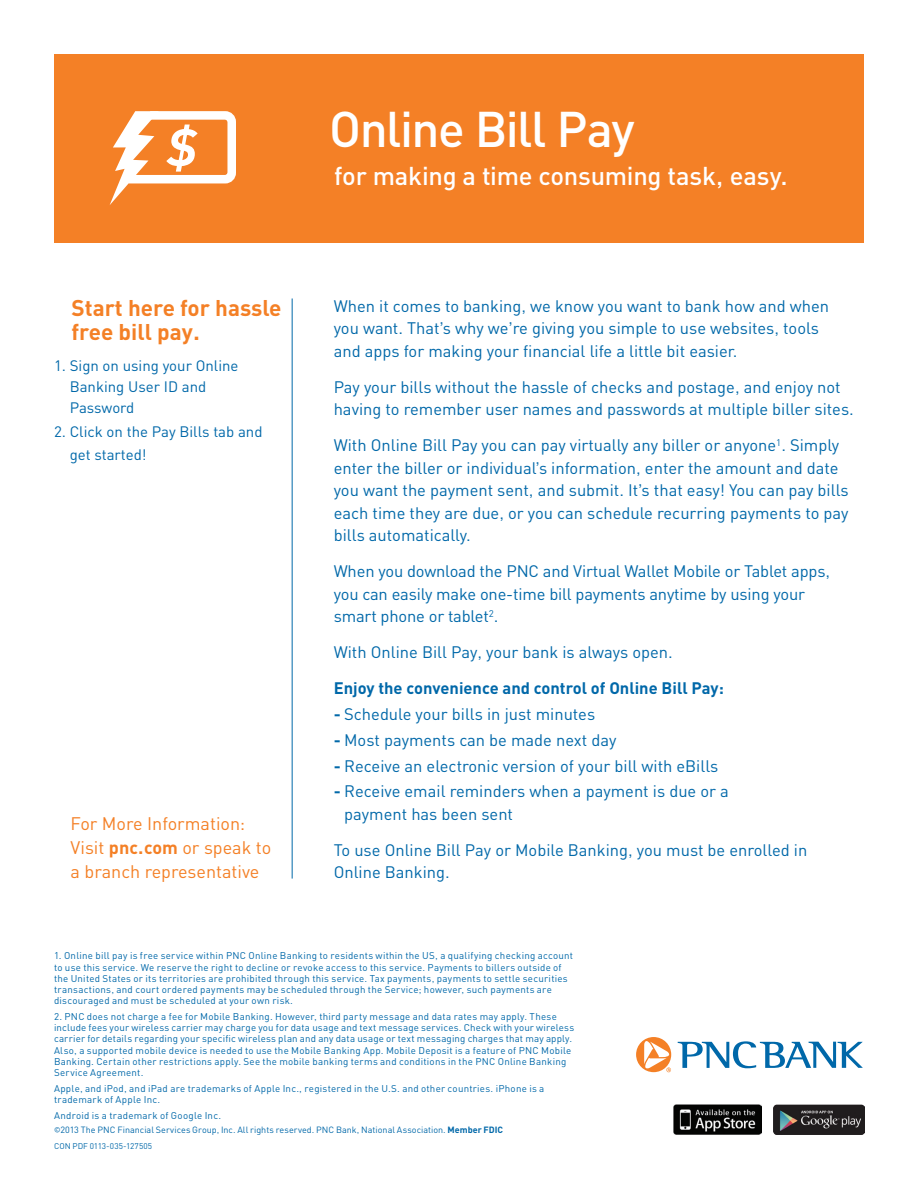
<style>
.page{position:relative;width:918px;height:1188px;background:#fff}
.page>*{position:absolute;margin:0;border:0;box-sizing:border-box;transform-origin:0 0}
.t1{font:italic 700 51.15px "PNC Sans";color:#fff}
.t2{font:500 49.5px "PNC Sans";letter-spacing:-.03em;color:#fff}
.t3{font:500 25.5px "PNC Sans";letter-spacing:-.01em;color:#fff}
.t4{font:700 22.5px/24px "PNC Sans";color:#f48026}
.t5{font:18px/24px "PNC Sans";color:#f48026}
.t6{font:16.5px/22.5px "PNC Sans";color:#0068a9}
.t7{font:700 16.5px "PNC Sans";color:#0068a9}
.t8{font:15px/21px "PNC Sans";color:#0068a9}
.t9{font:9.75px/11.2px "PNC Sans";letter-spacing:.025em;color:#0068a9}
.t10{font:9px "PNC Sans";color:#0068a9}
.t11{font:8.25px "PNC Sans";letter-spacing:.01em;color:#0068a9}
.s1{font-weight:700}
</style>
<div class="page">
<div style="left:54px;top:54px;width:810px;height:189px;background:#f48026"></div>
<svg style="left:636px;top:1037px;width:35px;height:35px"></svg>
<svg style="left:678px;top:1041px;width:185px;height:27px"></svg>
<hr style="left:292px;top:298px;width:1px;height:581px;background:#0068a9">
<img style="left:773px;top:1104px;width:91px;height:31px">
<img style="left:673px;top:1105px;width:89px;height:30px">
<svg style="left:110px;top:111px;width:126px;height:94px"></svg>
<p class="t1" style="left:167px;top:114px;width:32px">$</p>
<p class="t4" style="left:72px;top:295px;width:212px">Start here for hassle free bill pay.</p>
<p class="t8" style="left:70px;top:355px;width:170px;text-indent:-16px">1. Sign on using your Online<br>Banking User ID and<br>Password</p>
<p class="t8" style="left:70px;top:420px;width:194px;line-height:22.5px;text-indent:-16px">2. Click on the Pay Bills tab and get started!</p>
<p class="t5" style="left:71px;top:811px;width:202px">For More Information:<br>Visit <span class="s1">pnc.com</span> or speak to a branch representative</p>
<p class="t2" style="left:329px;top:98px;width:307px">Online Bill Pay</p>
<p class="t3" style="left:334px;top:159px;width:456px">for making a time consuming task, easy.</p>
<p class="t6" style="left:334px;top:294px;width:497px">When it comes to banking, we know you want to bank how and when you want. That’s why we’re giving you simple to use websites, tools and apps for making your financial life a little bit easier.</p>
<p class="t6" style="left:334px;top:375px;width:522px">Pay your bills without the hassle of checks and postage, and enjoy not having to remember user names and passwords at multiple biller sites.</p>
<p class="t6" style="left:334px;top:434px;width:517px">With Online Bill Pay you can pay virtually any biller or anyone<sup>1</sup>. Simply enter the biller or individual’s information, enter the amount and date you want the payment sent, and submit. It’s that easy! You can pay bills each time they are due, or you can schedule recurring payments to pay bills automatically.</p>
<p class="t6" style="left:334px;top:560px;width:498px">When you download the PNC and Virtual Wallet Mobile or Tablet apps, you can easily make one-time bill payments anytime by using your smart phone or tablet<sup>2</sup>.</p>
<p class="t6" style="left:334px;top:641px;width:341px">With Online Bill Pay, your bank is always open.</p>
<p class="t7" style="left:334px;top:678px;width:392px">Enjoy the convenience and control of Online Bill Pay:</p>
<p class="t6" style="left:334px;top:703px;width:263px"><span class="s1">-</span> Schedule your bills in just minutes</p>
<p class="t6" style="left:334px;top:728px;width:284px"><span class="s1">-</span> Most payments can be made next day</p>
<p class="t6" style="left:334px;top:754px;width:386px"><span class="s1">-</span> Receive an electronic version of your bill with eBills</p>
<p class="t6" style="left:344px;top:780px;width:386px;text-indent:-10px"><span class="s1">-</span> Receive email reminders when a payment is due or a payment has been sent</p>
<p class="t6" style="left:334px;top:838px;width:475px">To use Online Bill Pay or Mobile Banking, you must be enrolled in<br>Online Banking.</p>
<p class="t9" style="left:54px;top:950px;width:521px">1. Online bill pay is free service within PNC Online Banking to residents within the US, a qualifying checking account to use this service. We reserve the right to decline or revoke access to this service. Payments to billers outside of the United States or its territories are prohibited through this service. Tax payments, payments to settle securities transactions, and court ordered payments may be scheduled through the Service; however, such payments are discouraged and must be scheduled at your own risk.</p>
<p class="t9" style="left:54px;top:1011px;width:522px">2. PNC does not charge a fee for Mobile Banking. However, third party message and data rates may apply. These include fees your wireless carrier may charge you for data usage and text message services. Check with your wireless carrier for details regarding your specific wireless plan and any data usage or text messaging charges that may apply.<br>Also, a supported mobile device is needed to use the Mobile Banking App. Mobile Deposit is a feature of PNC Mobile Banking. Certain other restrictions apply. See the mobile banking terms and conditions in the PNC Online Banking Service Agreement.</p>
<p class="t9" style="left:54px;top:1082px;width:492px">Apple, and iPod, and iPad are trademarks of Apple Inc., registered in the U.S. and other countries. iPhone is a trademark of Apple Inc.</p>
<p class="t9" style="left:54px;top:1109px;width:169px">Android is a trademark of Google Inc.</p>
<p class="t10" style="left:54px;top:1125px;width:450px">©2013 The PNC Financial Services Group, Inc. All rights reserved. PNC Bank, National Association. <span class="s1">Member FDIC</span></p>
<p class="t11" style="left:54px;top:1141px;width:100px">CON PDF 0113-035-127505</p>
</div>
